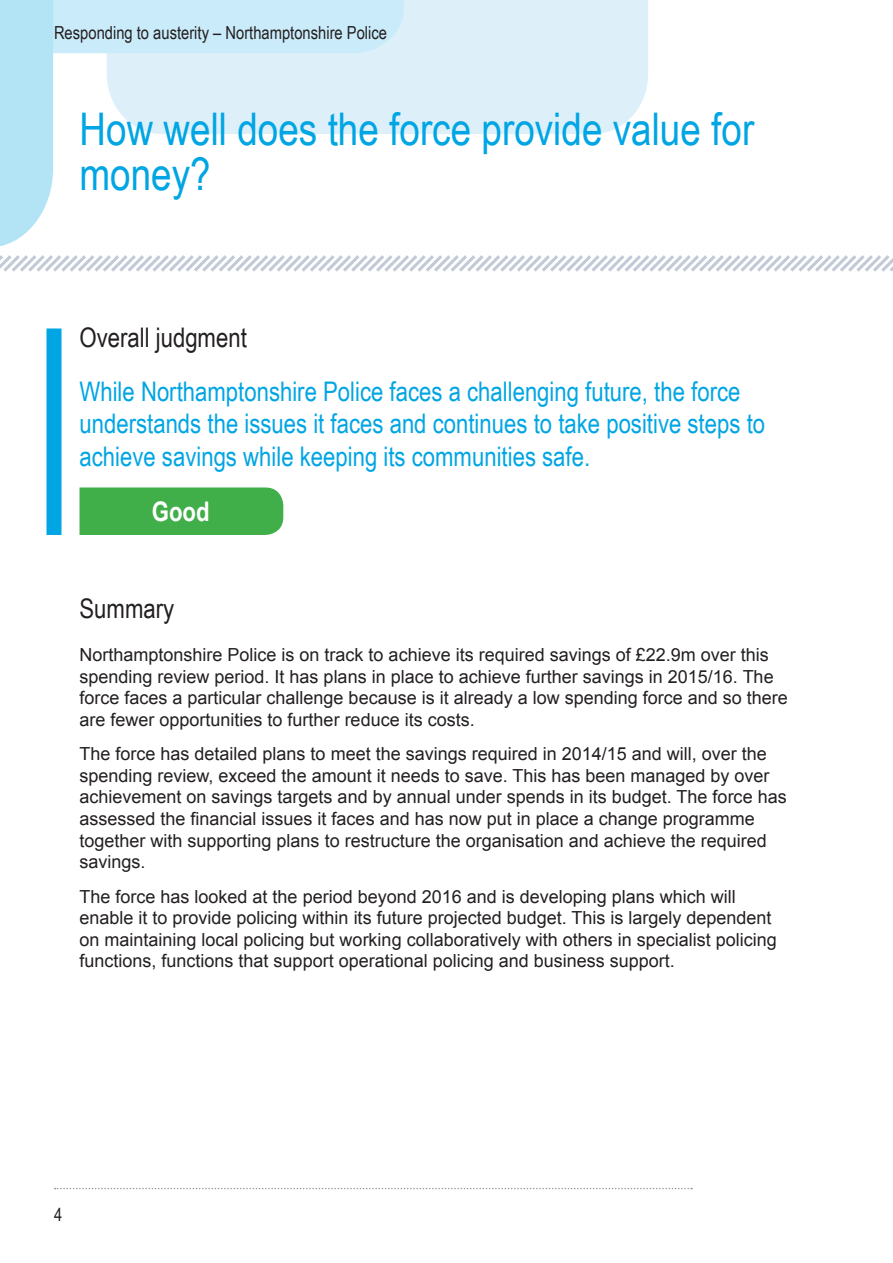
<style>
.page{position:relative;width:893px;height:1263px;background:#fff}
.page>*{position:absolute;margin:0;border:0;box-sizing:border-box;transform-origin:0 0}
.Heading_1{font:45px/45px "Arial Narrow";color:#00a5e3}
.Judgment{font:27px/32.4px "Arial Narrow";color:#00a5e3}
.Heading_2{font:27px "Arial Narrow";color:#231f20}
.Judgement{font:700 27px "Arial Narrow";color:#fff}
.Paragraph{font:18px/21.6px "Arial";color:#231f20}
.t1{font:18px "Arial Narrow";color:#231f20}
</style>
<div class="page">
<svg style="left:0;top:0;width:893px;height:272px"></svg>
<svg style="left:55px;top:1188px;width:637px;height:1px"></svg>
<div style="left:80px;top:487px;width:203px;height:48px;background:#40ae49"></div>
<div style="left:46px;top:328px;width:15px;height:207px;background:#00a5e3"></div>
<p class="t1" style="left:54px;top:19px;width:335px">Responding to austerity – Northamptonshire Police</p>
<p class="Heading_1" style="left:80px;top:105px;width:676px">How well does the force provide value for money?</p>
<p class="Heading_2" style="left:80px;top:318px;width:169px">Overall judgment</p>
<p class="Judgment" style="left:80px;top:374px;width:687px">While Northamptonshire Police faces a challenging future, the force understands the issues it faces and continues to take positive steps to achieve savings while keeping its communities safe.</p>
<p class="Judgement" style="left:152px;top:491px;width:59px">Good</p>
<p class="Heading_2" style="left:80px;top:589px;width:96px">Summary</p>
<p class="Paragraph" style="left:80px;top:644px;width:710px">Northamptonshire Police is on track to achieve its required savings of £22.9m over this spending review period. It has plans in place to achieve further savings in 2015/16. The force faces a particular challenge because is it already a low spending force and so there are fewer opportunities to further reduce its costs.</p>
<p class="Paragraph" style="left:80px;top:743px;width:709px">The force has detailed plans to meet the savings required in 2014/15 and will, over the spending review, exceed the amount it needs to save. This has been managed by over achievement on savings targets and by annual under spends in its budget. The force has assessed the financial issues it faces and has now put in place a change programme together with supporting plans to restructure the organisation and achieve the required savings.</p>
<p class="Paragraph" style="left:80px;top:886px;width:699px">The force has looked at the period beyond 2016 and is developing plans which will enable it to provide policing within its future projected budget. This is largely dependent on maintaining local policing but working collaboratively with others in specialist policing functions, functions that support operational policing and business support.</p>
<p class="t1" style="left:54px;top:1202px;width:10px">4</p>
</div>
